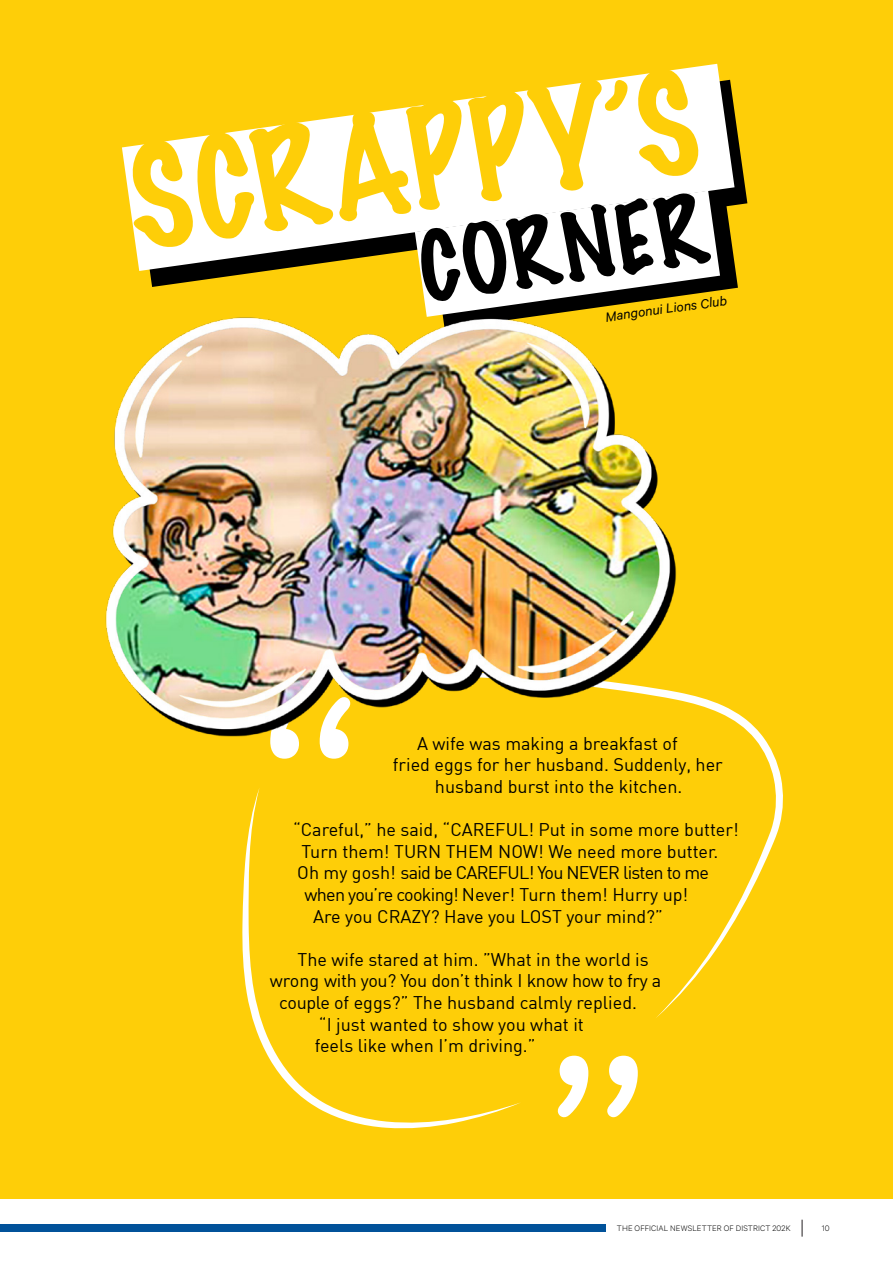
<style>
.page{position:relative;width:893px;height:1263px;background:#fff}
.page>*{position:absolute;margin:0;border:0;box-sizing:border-box;transform-origin:0 0}
.t1{font:100 127.2px "Marker Felt";color:#fece08}
.t2{font:100 127.2px "Marker Felt";color:#000}
.t3{font:100 87.6px "Marker Felt";color:#000}
.t4{font:18px "DIN";color:#000}
.t5{font:18px "DIN";letter-spacing:-.04em;color:#000}
.t6{font:18px "DIN";letter-spacing:-.02em;color:#000}
.t7{font:italic 15px "Calibre";color:#000}
.t8{font:300 9px "Calibre";letter-spacing:.015em;color:#000}
</style>
<div class="page">
<svg style="left:802px;top:1220px;width:1px;height:16px"></svg>
<div style="left:0;top:1225px;width:605px;height:7px;background:#01529a"></div>
<div style="left:0;top:0;width:893px;height:1198px;background:#fece08"></div>
<svg style="left:656px;top:693px;width:127px;height:325px"></svg>
<svg style="left:242px;top:788px;width:278px;height:341px"></svg>
<svg style="left:270px;top:741px;width:79px;height:18px"></svg>
<svg style="left:557px;top:1056px;width:81px;height:62px"></svg>
<svg style="left:149px;top:108px;width:598px;height:179px"></svg>
<svg style="left:122px;top:64px;width:612px;height:207px;fill:#fff"></svg>
<svg style="left:415px;top:191px;width:323px;height:111px;background:#e3e1d9"></svg>
<img style="left:105px;top:302px;width:577px;height:439px">
<h1 class="t1" style="left:115px;top:101px;width:574px;rotate:-8deg">SCRAPPY’S</h1>
<h1 class="t2" style="left:128px;top:117px;width:574px;rotate:-8deg">SCRAPPY’S</h1>
<h2 class="t3" style="left:410px;top:200px;width:289px;rotate:-8deg">CORNER</h2>
<h2 class="t3" style="left:428px;top:212px;width:289px;rotate:-8deg">CORNER</h2>
<p class="t7" style="left:604px;top:309px;width:124px;rotate:-8deg">Mangonui Lions Club</p>
<p class="t4" style="left:417px;top:732px;width:262px">A wife was making a breakfast of</p>
<p class="t4" style="left:393px;top:754px;width:331px">fried eggs for her husband. Suddenly, her</p>
<p class="t4" style="left:435px;top:775px;width:249px">husband burst into the kitchen.</p>
<p class="t4" style="left:293px;top:818px;width:447px">“Careful,” he said, “CAREFUL! Put in some more butter!</p>
<p class="t4" style="left:301px;top:840px;width:419px">Turn them! TURN THEM NOW! We need more butter.</p>
<p class="t5" style="left:297px;top:862px;width:413px">Oh my gosh! said be CAREFUL! You NEVER listen to me</p>
<p class="t4" style="left:305px;top:883px;width:385px">when you’re cooking! Never! Turn them! Hurry up!</p>
<p class="t4" style="left:313px;top:905px;width:351px">Are you CRAZY? Have you LOST your mind?”</p>
<p class="t4" style="left:298px;top:948px;width:353px">The wife stared at him. ”What in the world is</p>
<p class="t6" style="left:270px;top:970px;width:393px">wrong with you? You don’t think I know how to fry a</p>
<p class="t4" style="left:279px;top:991px;width:359px">couple of eggs?” The husband calmly replied.</p>
<p class="t4" style="left:319px;top:1013px;width:266px">“I just wanted to show you what it</p>
<p class="t4" style="left:315px;top:1034px;width:222px">feels like when I’m driving.”</p>
<p class="t8" style="left:617px;top:1222px;width:175px">THE OFFICIAL NEWSLETTER OF DISTRICT 202K</p>
<p class="t8" style="left:822px;top:1222px;width:9px">10</p>
</div>
